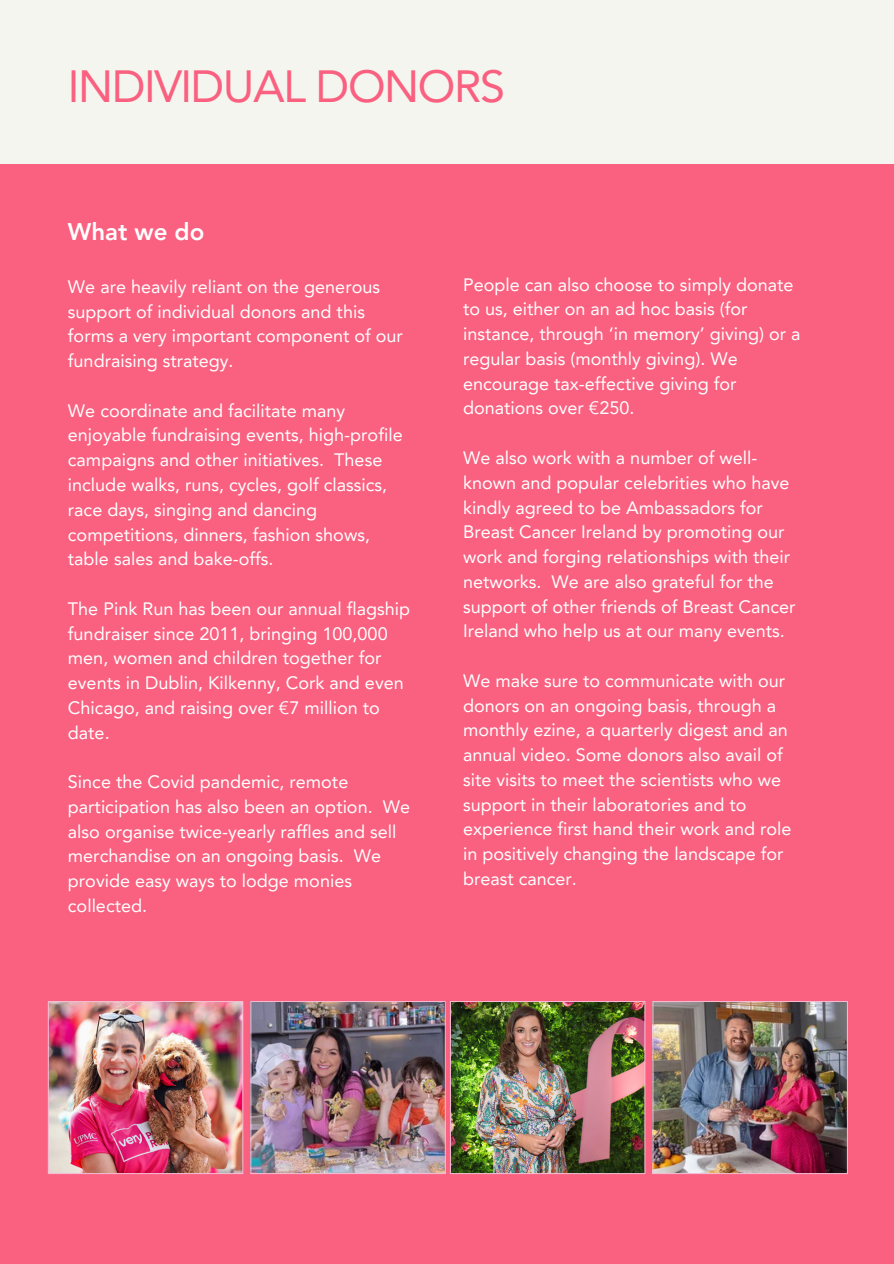
<style>
.page{position:relative;width:894px;height:1264px;background:#fff}
.page>*{position:absolute;margin:0;border:0;box-sizing:border-box;transform-origin:0 0}
.t1{font:45px "Avenir LT Pro";letter-spacing:-.03em;color:#fa607f}
.t2{font:800 24px "Avenir LT Pro";color:#fff}
.t3{font:18px/24.8px "Avenir LT Pro";color:#fff}
</style>
<div class="page">
<div style="left:0;top:0;width:893px;height:1263px;background:#fa607f"></div>
<div style="left:0;top:0;width:893px;height:164px;background:#f5f5ef"></div>
<img style="left:48px;top:1001px;width:195px;height:173px">
<img style="left:250px;top:1001px;width:395px;height:173px">
<img style="left:652px;top:1001px;width:195px;height:173px">
<p class="t1" style="left:68px;top:67px;width:438px">INDIVIDUAL DONORS</p>
<p class="t2" style="left:68px;top:222px;width:138px">What we do</p>
<p class="t3" style="left:68px;top:276px;width:336px">We are heavily reliant on the generous support of individual donors and this forms a very important component of our fundraising strategy.</p>
<p class="t3" style="left:68px;top:400px;width:336px">We coordinate and facilitate many enjoyable fundraising events, high-profile campaigns and other initiatives. These include walks, runs, cycles, golf classics, race days, singing and dancing competitions, dinners, fashion shows, table sales and bake-offs.</p>
<p class="t3" style="left:68px;top:598px;width:343px">The Pink Run has been our annual flagship fundraiser since 2011, bringing 100,000 men, women and children together for events in Dublin, Kilkenny, Cork and even Chicago, and raising over €7 million to date.</p>
<p class="t3" style="left:68px;top:771px;width:343px">Since the Covid pandemic, remote participation has also been an option. We also organise twice-yearly raffles and sell merchandise on an ongoing basis. We provide easy ways to lodge monies collected.</p>
<p class="t3" style="left:463px;top:274px;width:339px">People can also choose to simply donate to us, either on an ad hoc basis (for instance, through ‘in memory’ giving) or a regular basis (monthly giving). We encourage tax-effective giving for donations over €250.</p>
<p class="t3" style="left:463px;top:447px;width:334px">We also work with a number of well&shy;known and popular celebrities who have kindly agreed to be Ambassadors for Breast Cancer Ireland by promoting our work and forging relationships with their networks. We are also grateful for the support of other friends of Breast Cancer Ireland who help us at our many events.</p>
<p class="t3" style="left:463px;top:670px;width:330px">We make sure to communicate with our donors on an ongoing basis, through a monthly ezine, a quarterly digest and an annual video. Some donors also avail of site visits to meet the scientists who we support in their laboratories and to experience first hand their work and role in positively changing the landscape for breast cancer.</p>
</div>
